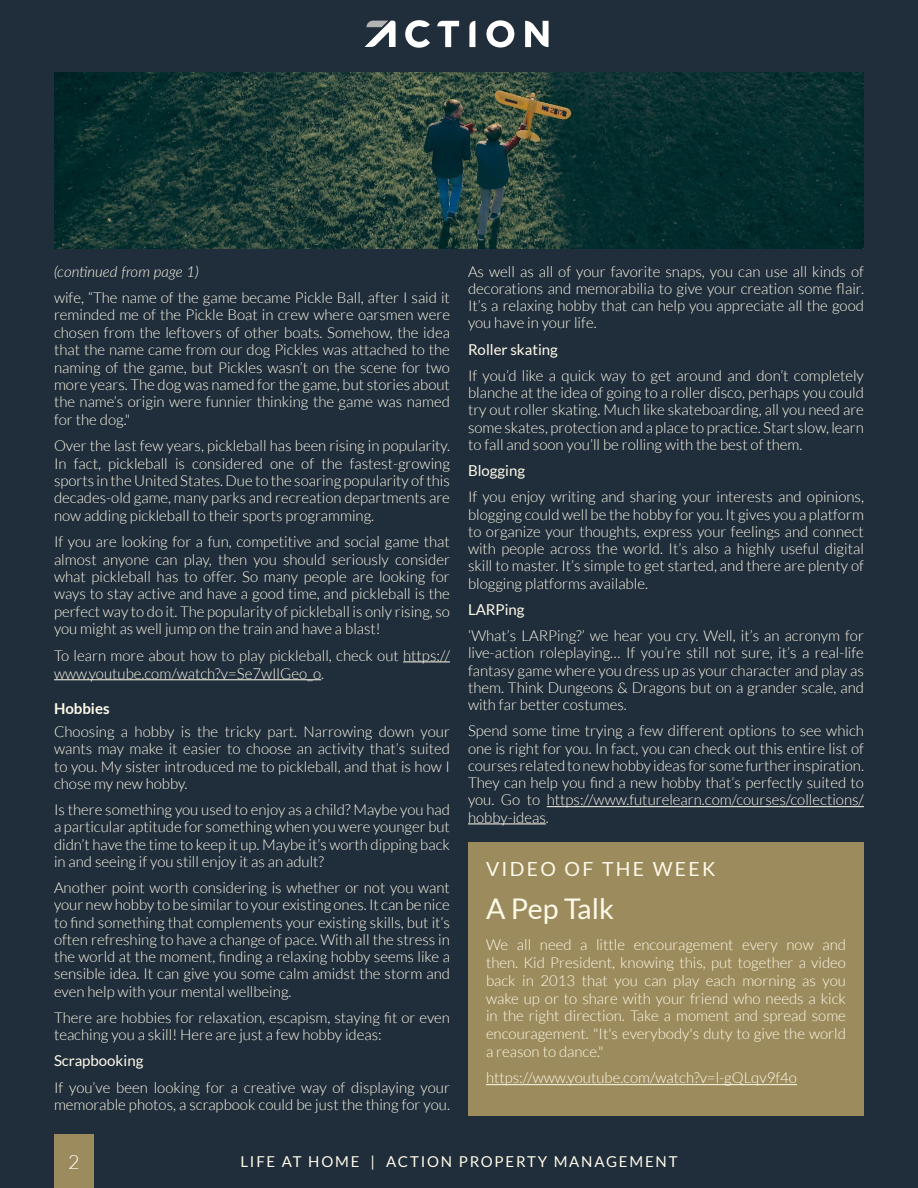
<style>
.page{position:relative;width:918px;height:1188px;background:#202d3a}
.page>*{position:absolute;margin:0;border:0;box-sizing:border-box;transform-origin:0 0}
.t1{font:28.5px "Lato";color:#fffbea}
.t2{font:19.5px "Lato";letter-spacing:.12em;color:#fffbea}
.t3{font:300 19.5px "Lato";color:#fff}
.t4{font:300 15px/17.2px "Lato";color:#fffbea;text-align:justify}
.t5{font:15px "Lato";color:#fffbea}
.t6{font:15px "Lato";letter-spacing:.12em;color:#fffbea}
.t7{font:italic 300 15px "Lato";color:#fffbea}
.t8{font:700 15px "Lato";color:#fffbea}
</style>
<div class="page">
<svg style="left:405px;top:20px;width:25px;height:28px"></svg>
<svg style="left:437px;top:21px;width:22px;height:26px"></svg>
<svg style="left:469px;top:21px;width:6px;height:26px"></svg>
<svg style="left:486px;top:20px;width:28px;height:28px"></svg>
<svg style="left:525px;top:21px;width:24px;height:26px"></svg>
<svg style="left:365px;top:21px;width:31px;height:26px"></svg>
<hr style="left:403px;top:662px;width:47px;height:1px;background:#fffbea">
<hr style="left:54px;top:680px;width:267px;height:1px;background:#fffbea">
<hr style="left:547px;top:806px;width:317px;height:1px;background:#fffbea">
<hr style="left:468px;top:824px;width:78px;height:1px;background:#fffbea">
<img style="left:54px;top:72px;width:810px;height:176px">
<div style="left:468px;top:842px;width:396px;height:274px;background:#9c8b5d"></div>
<hr style="left:486px;top:1084px;width:311px;height:1px;background:#fffbea">
<div style="left:54px;top:1134px;width:40px;height:54px;background:#9c8b5d"></div>
<p class="t7" style="left:54px;top:261px;width:147px">(continued from page 1)</p>
<p class="t4" style="left:54px;top:289px;width:397px">wife, “The name of the game became Pickle Ball, after I said it reminded me of the Pickle Boat in crew where oarsmen were chosen from the leftovers of other boats. Somehow, the idea that the name came from our dog Pickles was attached to the naming of the game, but Pickles wasn’t on the scene for two more years. The dog was named for the game, but stories about the name’s origin were funnier thinking the game was named for the dog."</p>
<p class="t4" style="left:54px;top:437px;width:397px">Over the last few years, pickleball has been rising in popularity.<br>In fact, pickleball is considered one of the fastest-growing sports in the United States. Due to the soaring popularity of this decades-old game, many parks and recreation departments are now adding pickleball to their sports programming.</p>
<p class="t4" style="left:54px;top:533px;width:397px">If you are looking for a fun, competitive and social game that almost anyone can play, then you should seriously consider what pickleball has to offer. So many people are looking for ways to stay active and have a good time, and pickleball is the perfect way to do it. The popularity of pickleball is only rising, so you might as well jump on the train and have a blast!</p>
<p class="t4" style="left:54px;top:646px;width:398px;line-height:17.9px">To learn more about how to play pickleball, check out https:// www.youtube.com/watch?v=Se7wIlGeo_o.</p>
<p class="t8" style="left:54px;top:700px;width:57px">Hobbies</p>
<p class="t4" style="left:54px;top:723px;width:397px">Choosing a hobby is the tricky part. Narrowing down your wants may make it easier to choose an activity that’s suited to you. My sister introduced me to pickleball, and that is how I chose my new hobby.</p>
<p class="t4" style="left:54px;top:801px;width:397px">Is there something you used to enjoy as a child? Maybe you had a particular aptitude for something when you were younger but didn’t have the time to keep it up. Maybe it’s worth dipping back in and seeing if you still enjoy it as an adult?</p>
<p class="t4" style="left:54px;top:879px;width:397px">Another point worth considering is whether or not you want your new hobby to be similar to your existing ones. It can be nice to find something that complements your existing skills, but it’s often refreshing to have a change of pace. With all the stress in the world at the moment, finding a relaxing hobby seems like a sensible idea. It can give you some calm amidst the storm and even help with your mental wellbeing.</p>
<p class="t4" style="left:54px;top:1009px;width:398px">There are hobbies for relaxation, escapism, staying fit or even teaching you a skill! Here are just a few hobby ideas:</p>
<p class="t5" style="left:54px;top:1052px;width:91px">Scrapbooking</p>
<p class="t4" style="left:54px;top:1079px;width:397px">If you’ve been looking for a creative way of displaying your memorable photos, a scrapbook could be just the thing for you.</p>
<p class="t4" style="left:468px;top:263px;width:397px">As well as all of your favorite snaps, you can use all kinds of decorations and memorabilia to give your creation some flair.<br>It’s a relaxing hobby that can help you appreciate all the good you have in your life.</p>
<p class="t5" style="left:468px;top:341px;width:91px">Roller skating</p>
<p class="t4" style="left:468px;top:367px;width:397px">If you’d like a quick way to get around and don’t completely blanche at the idea of going to a roller disco, perhaps you could try out roller skating. Much like skateboarding, all you need are some skates, protection and a place to practice. Start slow, learn to fall and soon you’ll be rolling with the best of them.</p>
<p class="t5" style="left:468px;top:462px;width:59px">Blogging</p>
<p class="t4" style="left:468px;top:488px;width:397px">If you enjoy writing and sharing your interests and opinions, blogging could well be the hobby for you. It gives you a platform to organize your thoughts, express your feelings and connect with people across the world. It’s also a highly useful digital skill to master. It’s simple to get started, and there are plenty of blogging platforms available.</p>
<p class="t5" style="left:468px;top:601px;width:58px">LARPing</p>
<p class="t4" style="left:468px;top:627px;width:397px">‘What’s LARPing?’ we hear you cry. Well, it’s an acronym for live-action roleplaying… If you’re still not sure, it’s a real-life fantasy game where you dress up as your character and play as them. Think Dungeons &amp; Dragons but on a grander scale, and with far better costumes.</p>
<p class="t4" style="left:468px;top:722px;width:397px">Spend some time trying a few different options to see which one is right for you. In fact, you can check out this entire list of courses related to new hobby ideas for some further inspiration.<br>They can help you find a new hobby that’s perfectly suited to you. Go to https://www.futurelearn.com/courses/collections/ hobby-ideas.</p>
<h2 class="t2" style="left:486px;top:858px;width:231px">VIDEO OF THE WEEK</h2>
<h1 class="t1" style="left:486px;top:893px;width:129px">A Pep Talk</h1>
<p class="t4" style="left:486px;top:936px;width:361px;line-height:17.7px">We all need a little encouragement every now and then. Kid President, knowing this, put together a video back in 2013 that you can play each morning as you wake up or to share with your friend who needs a kick in the right direction. Take a moment and spread some encouragement. "It's everybody's duty to give the world a reason to dance."</p>
<p class="t4" style="left:486px;top:1069px;width:313px">https://www.youtube.com/watch?v=l-gQLqv9f4o</p>
<h2 class="t3" style="left:68px;top:1151px;width:13px">2</h2>
<p class="t6" style="left:240px;top:1153px;width:439px">LIFE AT HOME | ACTION PROPERTY MANAGEMENT</p>
</div>
